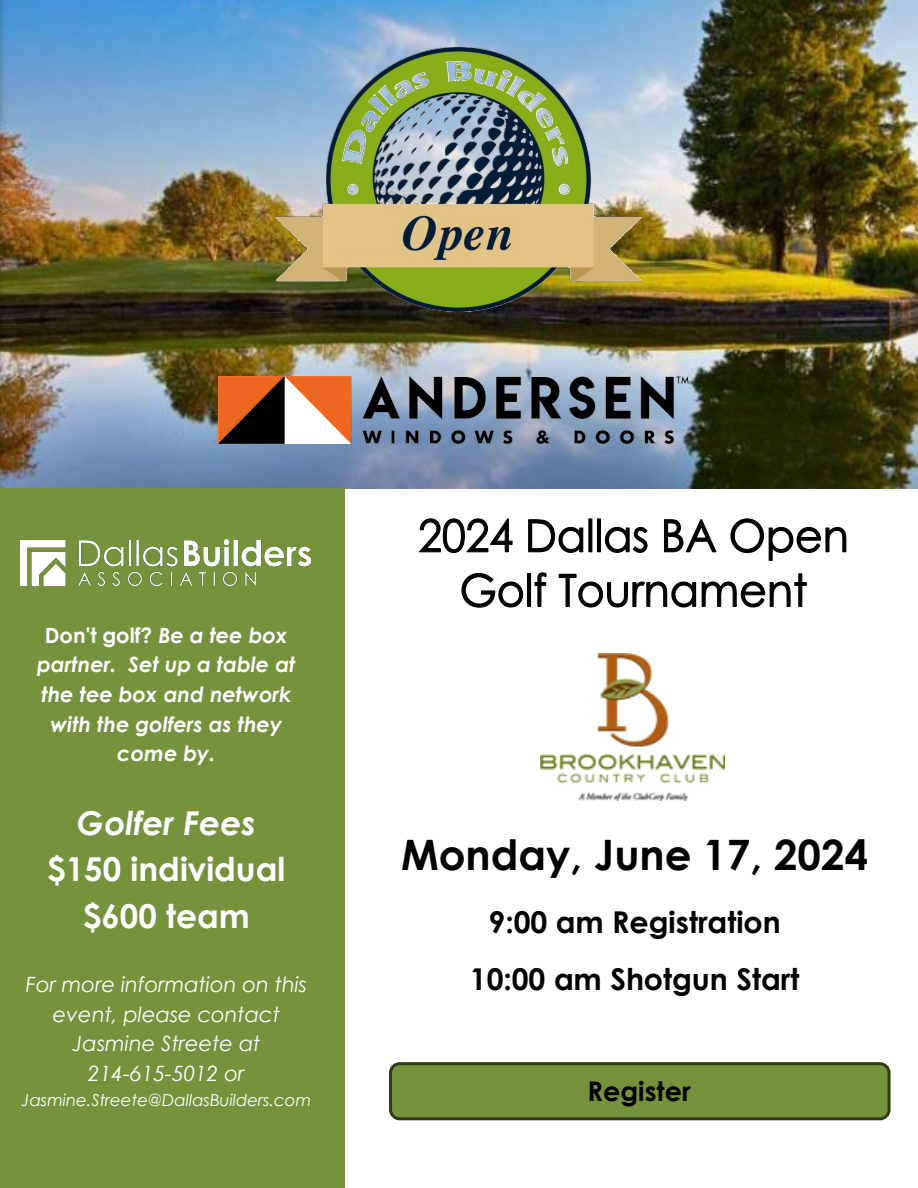
<style>
.page{position:relative;width:918px;height:1188px;background:#fff}
.page>*{position:absolute;margin:0;border:0;box-sizing:border-box;transform-origin:0 0}
.t1{font:700 42px "Century Gothic";color:#000}
.t2{font:700 33px/46.7px "Century Gothic";color:#fff;text-align:center}
.t3{font:italic 700 33px "Century Gothic";color:#fff}
.t4{font:700 30px/57.3px "Century Gothic";color:#000;text-align:center}
.t5{font:700 27px "Century Gothic";color:#000}
.t6{font:italic 700 21px/29.5px "Century Gothic";color:#fff;text-align:center}
.t7{font:italic 21px/29.5px "Century Gothic";color:#fff;text-align:center}
.t8{font:italic 16.5px "Century Gothic";color:#fff}
.s1{font-style:normal}
</style>
<div class="page">
<div style="left:389px;top:1062px;width:502px;height:58px;background:#76923c;border:3px solid #2e3b14;border-radius:9px"></div>
<img style="left:0;top:0;width:918px;height:489px">
<img style="left:276px;top:47px;width:365px;height:264px">
<div style="left:0;top:488px;width:345px;height:700px;background:#76923c"></div>
<img style="left:21px;top:540px;width:290px;height:45px">
<img style="left:540px;top:653px;width:185px;height:147px">
<svg style="left:419px;top:518px;width:428px;height:43px"></svg>
<svg style="left:461px;top:572px;width:346px;height:36px"></svg>
<img style="left:218px;top:377px;width:470px;height:67px">
<p class="t6" style="left:37px;top:620px;width:260px"><span class="s1">Don't golf?</span> Be a tee box partner. Set up a table at the tee box and network with the golfers as they come by.</p>
<h2 class="t3" style="left:77px;top:798px;width:181px">Golfer Fees</h2>
<h2 class="t2" style="left:47px;top:845px;width:240px">$150 individual $600 team</h2>
<p class="t7" style="left:26px;top:969px;width:283px">For more information on this event, please contact<br>Jasmine Streete at<br>214-615-5012 or</p>
<p class="t8" style="left:22px;top:1089px;width:291px">Jasmine.Streete@DallasBuilders.com</p>
<h1 class="t1" style="left:401px;top:823px;width:469px">Monday, June 17, 2024</h1>
<h3 class="t4" style="left:470px;top:892px;width:331px">9:00 am Registration<br>10:00 am Shotgun Start</h3>
<p class="t5" style="left:588px;top:1071px;width:105px">Register</p>
</div>
